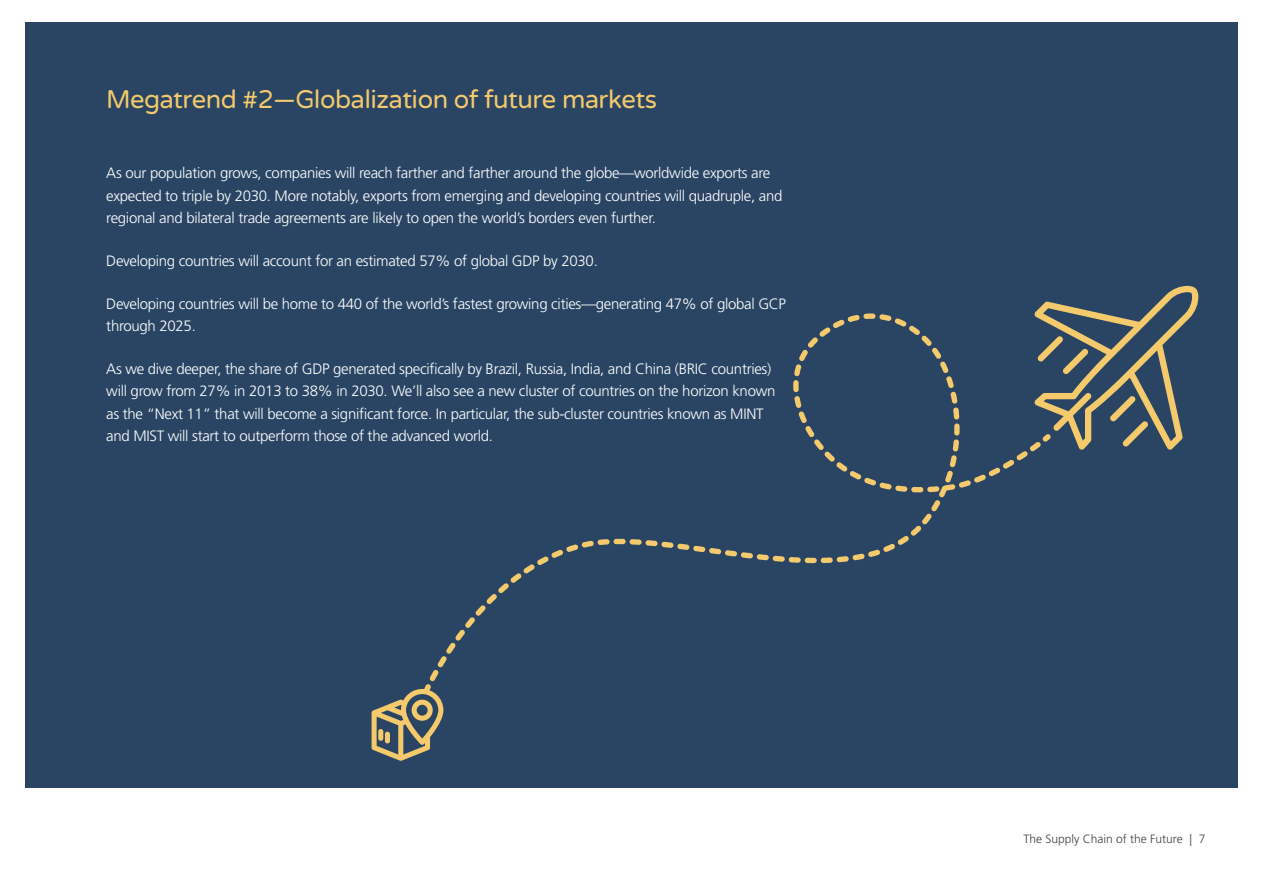
<style>
.page{position:relative;width:1263px;height:893px;background:#fff}
.page>*{position:absolute;margin:0;border:0;box-sizing:border-box;transform-origin:0 0}
.Subheading_Yellow{font:25.5px "Varela Round";letter-spacing:-.02em;color:#f4ca6c}
.Text_10_15{font:300 15px/22.5px "Frutiger LT Std";letter-spacing:-.02em;color:#fff}
.t1{font:300 12px "Frutiger LT Std";color:#414042}
</style>
<div class="page">
<div style="left:25px;top:23px;width:1212px;height:765px;background:#2a4563"></div>
<svg style="left:1035px;top:286px;width:163px;height:164px"></svg>
<svg style="left:429px;top:313px;width:612px;height:368px"></svg>
<svg style="left:1237px;top:597px;width:1px;height:191px"></svg>
<svg style="left:372px;top:684px;width:71px;height:77px"></svg>
<p class="Subheading_Yellow" style="left:106px;top:85px;width:552px">Megatrend #2—Globalization of future markets</p>
<p class="Text_10_15" style="left:106px;top:162px;width:678px">As our population grows, companies will reach farther and farther around the globe—worldwide exports are expected to triple by 2030. More notably, exports from emerging and developing countries will quadruple, and regional and bilateral trade agreements are likely to open the world’s borders even further.</p>
<p class="Text_10_15" style="left:106px;top:250px;width:490px">Developing countries will account for an estimated 57% of global GDP by 2030.</p>
<p class="Text_10_15" style="left:106px;top:292px;width:681px">Developing countries will be home to 440 of the world’s fastest growing cities—generating 47% of global GCP through 2025.</p>
<p class="Text_10_15" style="left:106px;top:358px;width:671px">As we dive deeper, the share of GDP generated specifically by Brazil, Russia, India, and China (BRIC countries) will grow from 27% in 2013 to 38% in 2030. We’ll also see a new cluster of countries on the horizon known as the “Next 11” that will become a significant force. In particular, the sub-cluster countries known as MINT and MIST will start to outperform those of the advanced world.</p>
<p class="t1" style="left:1023px;top:832px;width:183px">The Supply Chain of the Future | 7</p>
</div>
